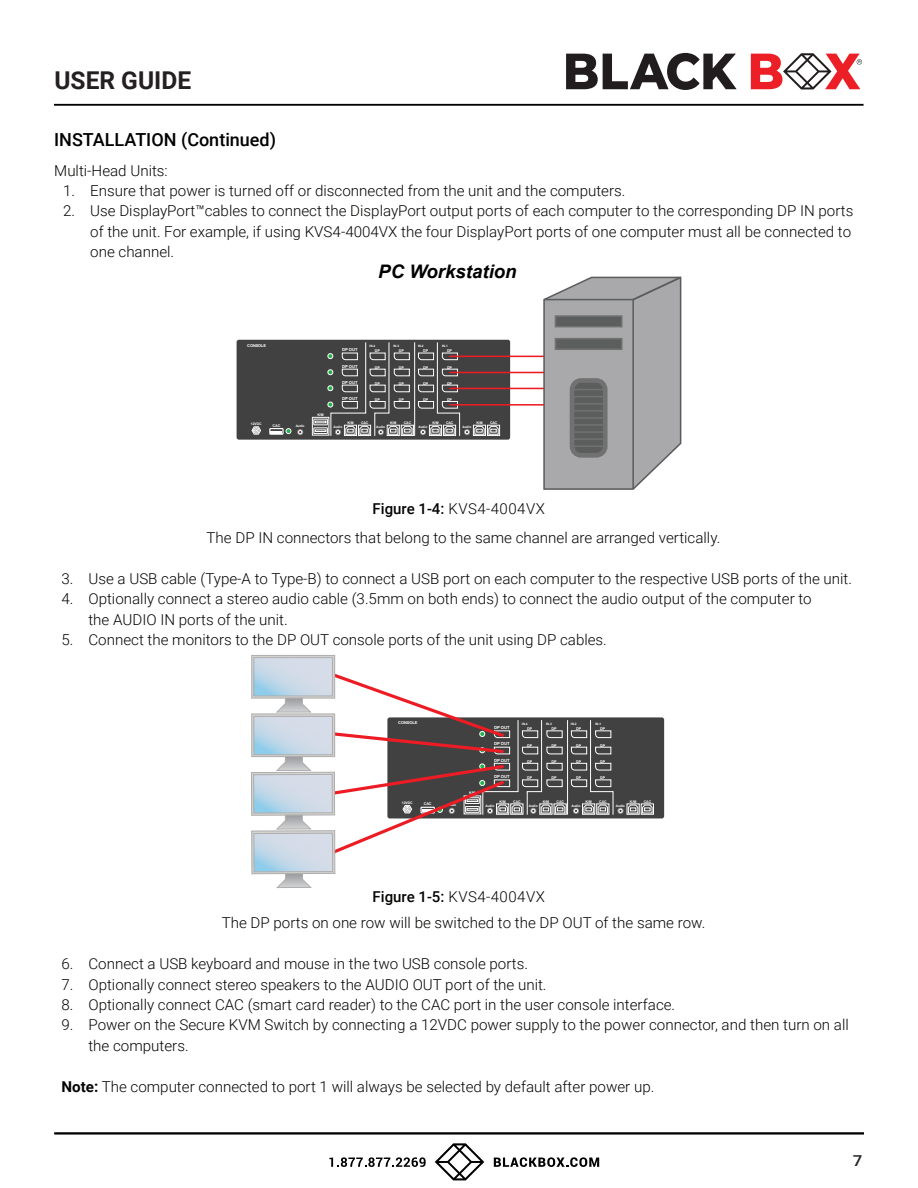
<style>
.page{position:relative;width:918px;height:1188px;background:#fff}
.page>*{position:absolute;margin:0;border:0;box-sizing:border-box;transform-origin:0 0}
.t1{font:700 24.6px "Roboto";color:#241f21}
.t2{font:italic 700 18.6px "Arial";color:#000}
.t3{font:500 18px "Roboto";color:#000}
.t4{font:300 15px/20.4px "Roboto";color:#040503}
.t5{font:300 15px "Roboto";letter-spacing:.035em;color:#040503}
.t6{font:500 15px "Roboto";color:#231f20;scale:1.12 1}
.t7{font:700 4.2px "Arial";letter-spacing:-.025em;color:#fff}
.t8{font:700 4.05px "Arial";letter-spacing:-.025em;color:#fff}
.t9{font:700 3.9px "Arial";letter-spacing:-.025em;color:#fff}
.t10{font:700 3.75px "Arial";letter-spacing:-.025em;color:#fff}
.t11{font:700 3.6px "Arial";letter-spacing:-.025em;color:#fff}
.t12{font:700 3.45px "Arial";letter-spacing:-.025em;color:#fff}
.t13{font:700 3.3px "Arial";letter-spacing:-.025em;color:#fff}
.t14{font:700 3.15px "Arial";letter-spacing:-.025em;color:#fff}
.s1{font-weight:500}
.s2{font-weight:700}
</style>
<div class="page">
<hr style="left:54px;top:104px;width:810px;height:2px;background:#000">
<svg style="left:566px;top:53px;width:171px;height:37px"></svg>
<svg style="left:751px;top:53px;width:111px;height:36px"></svg>
<svg style="left:435px;top:1143px;width:49px;height:37px"></svg>
<svg style="left:329px;top:1157px;width:97px;height:10px"></svg>
<svg style="left:494px;top:1157px;width:105px;height:10px"></svg>
<hr style="left:54px;top:1132px;width:810px;height:2px;background:#000">
<div style="left:237px;top:340px;width:273px;height:100px;background:#424141;border-radius:2px"></div>
<hr style="left:414px;top:342px;width:1px;height:94px;background:#fff">
<div style="left:269px;top:428px;width:15px;height:7px;border:1px solid #fff"></div>
<svg style="left:271px;top:428px;width:20px;height:6px"></svg>
<svg style="left:252px;top:426px;width:9px;height:9px"></svg>
<svg style="left:297px;top:429px;width:6px;height:6px"></svg>
<div style="left:401px;top:425px;width:13px;height:11px;border:1px solid #fff"></div>
<div style="left:487px;top:425px;width:13px;height:11px;border:1px solid #fff"></div>
<svg style="left:418px;top:342px;width:81px;height:94px"></svg>
<div style="left:312px;top:417px;width:17px;height:18px;border:1px solid #fff"></div>
<div style="left:313px;top:427px;width:15px;height:7px;border:1px solid #fff"></div>
<div style="left:313px;top:419px;width:15px;height:6px;border:1px solid #fff"></div>
<svg style="left:315px;top:342px;width:97px;height:94px"></svg>
<hr style="left:450px;top:356px;width:98px;height:1px;background:#ed1c24">
<hr style="left:450px;top:372px;width:98px;height:1px;background:#ed1c24">
<hr style="left:450px;top:388px;width:98px;height:1px;background:#ed1c24">
<hr style="left:450px;top:404px;width:98px;height:2px;background:#ed1c24">
<svg style="left:543px;top:276px;width:138px;height:214px;background:#9fa0a1"></svg>
<div style="left:387px;top:717px;width:277px;height:101px;background:#424141;border-radius:2px"></div>
<hr style="left:567px;top:720px;width:1px;height:95px;background:#fff">
<svg style="left:571px;top:720px;width:51px;height:95px"></svg>
<div style="left:641px;top:804px;width:13px;height:10px;border:1px solid #fff"></div>
<svg style="left:628px;top:805px;width:24px;height:8px"></svg>
<div style="left:252px;top:655px;width:83px;height:43px;border:1px solid #aeaeae"></div>
<div style="left:254px;top:657px;width:79px;height:39px;border:1px solid #aeaeae"></div>
<div style="left:252px;top:714px;width:83px;height:43px;border:1px solid #aeaeae"></div>
<div style="left:251px;top:772px;width:84px;height:43px;border:1px solid #aeaeae"></div>
<svg style="left:254px;top:658px;width:311px;height:200px"></svg>
<div style="left:252px;top:831px;width:83px;height:43px;border:1px solid #aeaeae"></div>
<svg style="left:256px;top:835px;width:75px;height:35px;background:#c9d9e8"></svg>
<div style="left:254px;top:833px;width:79px;height:39px;border:1px solid #aeaeae"></div>
<svg style="left:276px;top:873px;width:35px;height:15px"></svg>
<div style="left:496px;top:684px;width:116px;height:30px;background:#fff"></div>
<h1 class="t1" style="left:54px;top:63px;width:138px">USER GUIDE</h1>
<p class="t3" style="left:54px;top:127px;width:223px">INSTALLATION (Continued)</p>
<p class="t4" style="left:54px;top:160px;width:115px">Multi-Head Units:</p>
<p class="t4" style="left:63px;top:180px;width:564px">1. Ensure that power is turned off or disconnected from the unit and the computers.</p>
<p class="t4" style="left:90px;top:200px;width:765px;text-indent:-27px">2. Use DisplayPort™cables to connect the DisplayPort output ports of each computer to the corresponding DP IN ports of the unit. For example, if using KVS4-4004VX the four DisplayPort ports of one computer must all be connected to one channel.</p>
<p class="t2" style="left:378px;top:259px;width:140px">PC Workstation</p>
<p class="t9" style="left:247px;top:343px;width:20px">CONSOLE</p>
<p class="t14" style="left:370px;top:344px;width:7px">IN-4</p>
<p class="t14" style="left:394px;top:344px;width:7px">IN-3</p>
<p class="t14" style="left:418px;top:344px;width:7px">IN-2</p>
<p class="t14" style="left:442px;top:344px;width:7px">IN-1</p>
<p class="t10" style="left:399px;top:348px;width:7px">DP</p>
<p class="t10" style="left:423px;top:348px;width:7px">DP</p>
<p class="t10" style="left:447px;top:348px;width:7px">DP</p>
<p class="t7" style="left:342px;top:347px;width:17px">DP OUT</p>
<p class="t10" style="left:375px;top:348px;width:7px">DP</p>
<p class="t7" style="left:342px;top:363px;width:17px">DP OUT</p>
<p class="t10" style="left:375px;top:365px;width:7px">DP</p>
<p class="t10" style="left:399px;top:365px;width:7px">DP</p>
<p class="t10" style="left:423px;top:365px;width:7px">DP</p>
<p class="t10" style="left:447px;top:365px;width:7px">DP</p>
<p class="t7" style="left:342px;top:379px;width:17px">DP OUT</p>
<p class="t10" style="left:375px;top:381px;width:7px">DP</p>
<p class="t10" style="left:399px;top:381px;width:7px">DP</p>
<p class="t10" style="left:423px;top:381px;width:7px">DP</p>
<p class="t10" style="left:447px;top:381px;width:7px">DP</p>
<p class="t7" style="left:342px;top:395px;width:17px">DP OUT</p>
<p class="t10" style="left:375px;top:397px;width:7px">DP</p>
<p class="t10" style="left:399px;top:397px;width:7px">DP</p>
<p class="t10" style="left:423px;top:397px;width:7px">DP</p>
<p class="t10" style="left:447px;top:397px;width:7px">DP</p>
<p class="t11" style="left:317px;top:412px;width:8px">K/M</p>
<p class="t12" style="left:251px;top:421px;width:12px">12VDC</p>
<p class="t10" style="left:273px;top:423px;width:9px">CAC</p>
<p class="t13" style="left:296px;top:424px;width:10px">Audio</p>
<p class="t11" style="left:347px;top:421px;width:8px">K/M</p>
<p class="t11" style="left:361px;top:421px;width:9px">CAC</p>
<p class="t11" style="left:390px;top:421px;width:8px">K/M</p>
<p class="t13" style="left:376px;top:425px;width:10px">Audio</p>
<p class="t11" style="left:404px;top:421px;width:9px">CAC</p>
<p class="t11" style="left:432px;top:421px;width:8px">K/M</p>
<p class="t13" style="left:418px;top:425px;width:10px">Audio</p>
<p class="t11" style="left:446px;top:421px;width:9px">CAC</p>
<p class="t11" style="left:476px;top:421px;width:8px">K/M</p>
<p class="t13" style="left:462px;top:425px;width:10px">Audio</p>
<p class="t11" style="left:490px;top:421px;width:9px">CAC</p>
<p class="t13" style="left:333px;top:425px;width:10px">Audio</p>
<p class="t5" style="left:373px;top:498px;width:174px"><span class="s1">Figure 1-4:</span> KVS4-4004VX</p>
<p class="t4" style="left:207px;top:527px;width:515px">The DP IN connectors that belong to the same channel are arranged vertically.</p>
<p class="t4" style="left:61px;top:568px;width:792px">3. Use a USB cable (Type-A to Type-B) to connect a USB port on each computer to the respective USB ports of the unit.</p>
<p class="t4" style="left:88px;top:588px;width:725px;text-indent:-27px">4. Optionally connect a stereo audio cable (3.5mm on both ends) to connect the audio output of the computer to the AUDIO IN ports of the unit.</p>
<p class="t4" style="left:61px;top:629px;width:547px">5. Connect the monitors to the DP OUT console ports of the unit using DP cables.</p>
<p class="t8" style="left:398px;top:720px;width:21px">CONSOLE</p>
<p class="t14" style="left:522px;top:722px;width:7px">IN-4</p>
<p class="t14" style="left:546px;top:722px;width:7px">IN-3</p>
<p class="t14" style="left:571px;top:722px;width:7px">IN-2</p>
<p class="t14" style="left:595px;top:722px;width:7px">IN-1</p>
<p class="t10" style="left:552px;top:726px;width:7px">DP</p>
<p class="t10" style="left:576px;top:726px;width:7px">DP</p>
<p class="t10" style="left:600px;top:726px;width:7px">DP</p>
<p class="t7" style="left:494px;top:725px;width:17px">DP OUT</p>
<p class="t10" style="left:527px;top:726px;width:7px">DP</p>
<p class="t7" style="left:494px;top:741px;width:17px">DP OUT</p>
<p class="t10" style="left:527px;top:743px;width:7px">DP</p>
<p class="t10" style="left:552px;top:743px;width:7px">DP</p>
<p class="t10" style="left:576px;top:743px;width:7px">DP</p>
<p class="t10" style="left:600px;top:743px;width:7px">DP</p>
<p class="t7" style="left:494px;top:757px;width:17px">DP OUT</p>
<p class="t10" style="left:527px;top:759px;width:7px">DP</p>
<p class="t10" style="left:552px;top:759px;width:7px">DP</p>
<p class="t10" style="left:576px;top:759px;width:7px">DP</p>
<p class="t10" style="left:600px;top:759px;width:7px">DP</p>
<p class="t7" style="left:494px;top:774px;width:17px">DP OUT</p>
<p class="t10" style="left:527px;top:775px;width:7px">DP</p>
<p class="t10" style="left:552px;top:775px;width:7px">DP</p>
<p class="t10" style="left:576px;top:775px;width:7px">DP</p>
<p class="t10" style="left:600px;top:775px;width:7px">DP</p>
<p class="t11" style="left:469px;top:791px;width:8px">K/M</p>
<p class="t12" style="left:402px;top:800px;width:12px">12VDC</p>
<p class="t10" style="left:424px;top:801px;width:9px">CAC</p>
<p class="t13" style="left:447px;top:802px;width:10px">Audio</p>
<p class="t11" style="left:499px;top:799px;width:8px">K/M</p>
<p class="t11" style="left:513px;top:799px;width:9px">CAC</p>
<p class="t11" style="left:543px;top:799px;width:8px">K/M</p>
<p class="t13" style="left:529px;top:803px;width:10px">Audio</p>
<p class="t11" style="left:557px;top:799px;width:9px">CAC</p>
<p class="t11" style="left:585px;top:799px;width:8px">K/M</p>
<p class="t13" style="left:571px;top:803px;width:10px">Audio</p>
<p class="t11" style="left:599px;top:799px;width:9px">CAC</p>
<p class="t11" style="left:630px;top:799px;width:8px">K/M</p>
<p class="t13" style="left:616px;top:803px;width:10px">Audio</p>
<p class="t11" style="left:644px;top:799px;width:9px">CAC</p>
<p class="t13" style="left:485px;top:803px;width:10px">Audio</p>
<p class="t5" style="left:373px;top:886px;width:174px"><span class="s1">Figure 1-5:</span> KVS4-4004VX</p>
<p class="t4" style="left:222px;top:912px;width:485px">The DP ports on one row will be switched to the DP OUT of the same row.</p>
<p class="t4" style="left:61px;top:953px;width:468px">6. Connect a USB keyboard and mouse in the two USB console ports.</p>
<p class="t4" style="left:61px;top:973px;width:487px">7. Optionally connect stereo speakers to the AUDIO OUT port of the unit.</p>
<p class="t4" style="left:61px;top:994px;width:615px">8. Optionally connect CAC (smart card reader) to the CAC port in the user console interface.</p>
<p class="t4" style="left:88px;top:1014px;width:762px;text-indent:-27px">9. Power on the Secure KVM Switch by connecting a 12VDC power supply to the power connector, and then turn on all the computers.</p>
<p class="t4" style="left:61px;top:1075px;width:594px"><span class="s2">Note:</span> The computer connected to port 1 will always be selected by default after power up.</p>
<p class="t6" style="left:853px;top:1150px;width:10px">7</p>
</div>
